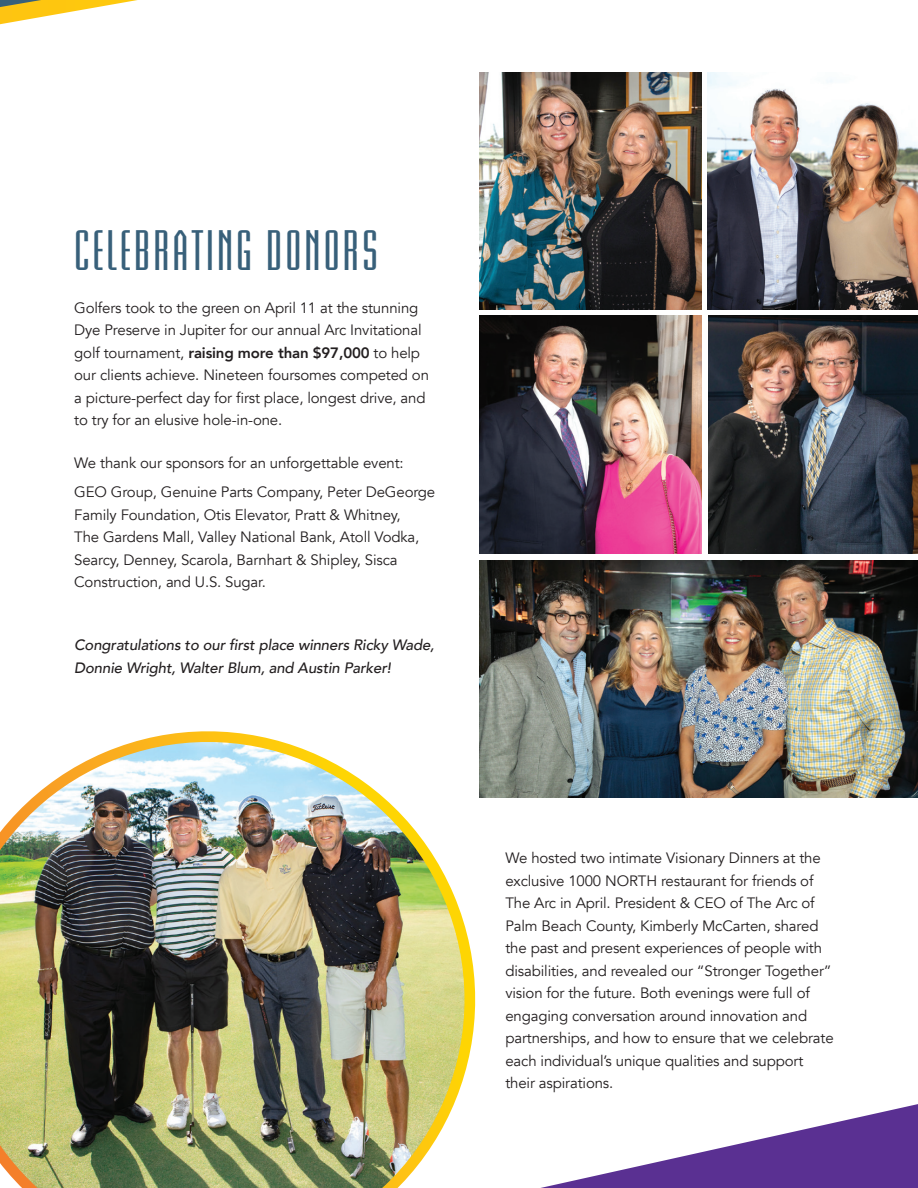
<style>
.page{position:relative;width:918px;height:1188px;background:#fff}
.page>*{position:absolute;margin:0;border:0;box-sizing:border-box;transform-origin:0 0}
.t1{font:600 condensed 48px "Briem Akademi Std";letter-spacing:.065em;color:#38607a}
.t2{font:15px/22.5px "Avenir";letter-spacing:-.01em;color:#231f20}
.t3{font:italic 500 15px/22.5px "Avenir";letter-spacing:-.01em;color:#231f20}
.s1{font-weight:800}
</style>
<div class="page">
<img style="left:0;top:731px;width:476px;height:457px">
<img style="left:479px;top:73px;width:222px;height:236px">
<img style="left:708px;top:73px;width:210px;height:236px">
<img style="left:480px;top:316px;width:221px;height:237px">
<img style="left:708px;top:316px;width:210px;height:237px">
<img style="left:479px;top:560px;width:439px;height:238px">
<svg style="left:0;top:0;width:138px;height:24px"></svg>
<svg style="left:541px;top:1104px;width:377px;height:84px"></svg>
<p class="t1" style="left:74px;top:224px;width:305px">CELEBRATING DONORS</p>
<p class="t2" style="left:74px;top:297px;width:356px">Golfers took to the green on April 11 at the stunning Dye Preserve in Jupiter for our annual Arc Invitational golf tournament, <span class="s1">raising more than $97,000</span> to help our clients achieve. Nineteen foursomes competed on a picture-perfect day for first place, longest drive, and to try for an elusive hole-in-one.</p>
<p class="t2" style="left:74px;top:452px;width:331px">We thank our sponsors for an unforgettable event:</p>
<p class="t2" style="left:74px;top:481px;width:363px">GEO Group, Genuine Parts Company, Peter DeGeorge Family Foundation, Otis Elevator, Pratt &amp; Whitney,<br>The Gardens Mall, Valley National Bank, Atoll Vodka, Searcy, Denney, Scarola, Barnhart &amp; Shipley, Sisca Construction, and U.S. Sugar.</p>
<p class="t3" style="left:74px;top:634px;width:362px">Congratulations to our first place winners Ricky Wade,<br>Donnie Wright, Walter Blum, and Austin Parker!</p>
<p class="t2" style="left:505px;top:847px;width:330px">We hosted two intimate Visionary Dinners at the exclusive 1000 NORTH restaurant for friends of The Arc in April. President &amp; CEO of The Arc of Palm Beach County, Kimberly McCarten, shared the past and present experiences of people with disabilities, and revealed our “Stronger Together” vision for the future. Both evenings were full of engaging conversation around innovation and partnerships, and how to ensure that we celebrate each individual’s unique qualities and support their aspirations.</p>
</div>
